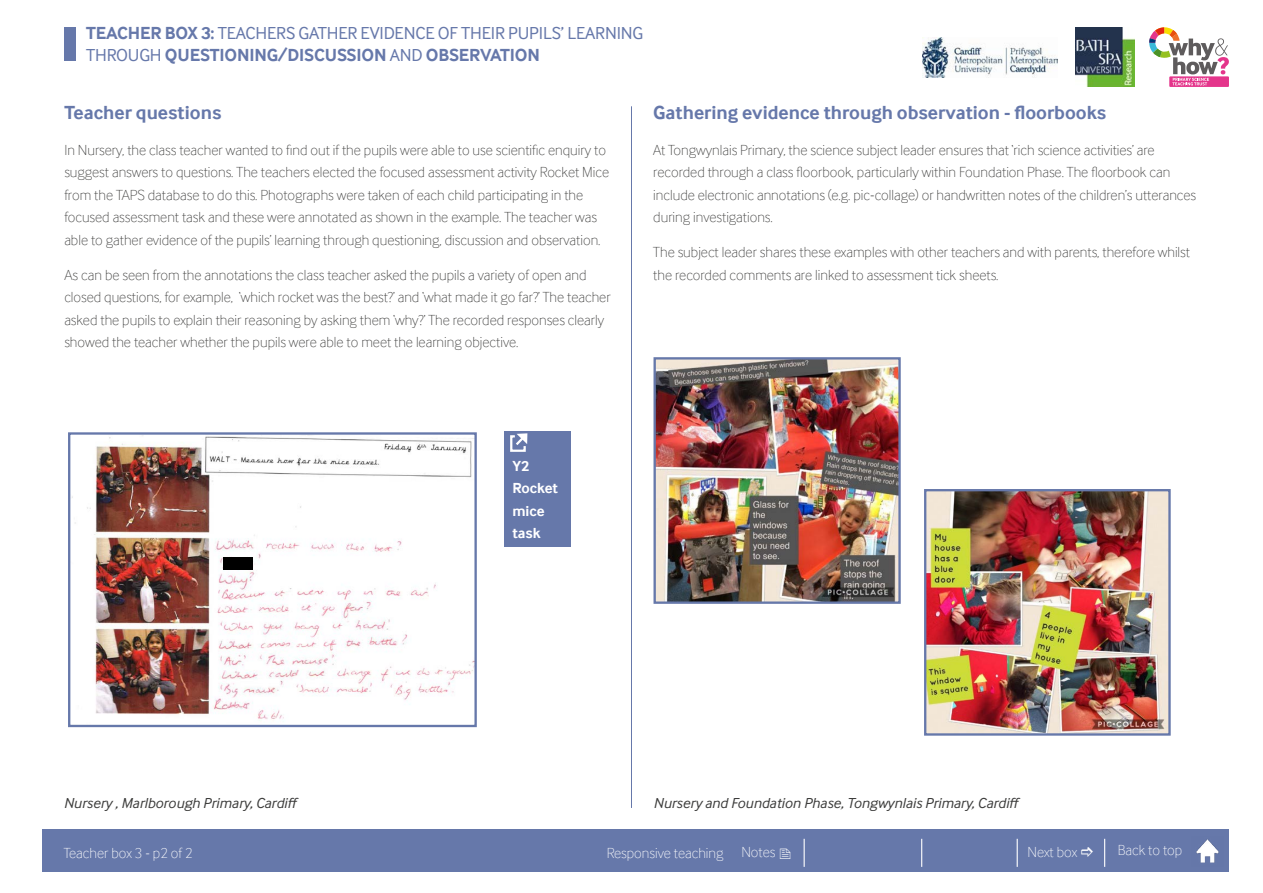
<style>
.page{position:relative;width:1263px;height:893px;background:#fff}
.page>*{position:absolute;margin:0;border:0;box-sizing:border-box;transform-origin:0 0}
.t1{font:700 19.5px "Inter Face";color:#6678aa}
.t2{font:18px/21.6px "Inter Face";letter-spacing:-.01em;color:#6678aa}
.t3{font:100 15px/22.5px "Inter Face";color:#3c3c3b}
.t4{font:italic 15px "Inter Face";color:#3c3c3b}
.t5{font:100 15px "Inter Face";color:#fff}
.t6{font:700 15px/22.5px "Inter Face";color:#fff}
.s1{font-weight:700}
</style>
<div class="page">
<div style="left:43px;top:829px;width:1186px;height:43px;background:#6678aa"></div>
<hr style="left:631px;top:106px;width:1px;height:702px;background:#6678aa">
<svg style="left:1169px;top:76px;width:60px;height:11px"></svg>
<svg style="left:1149px;top:27px;width:80px;height:58px"></svg>
<img style="left:1075px;top:27px;width:59px;height:60px">
<svg style="left:1104px;top:839px;width:1px;height:28px"></svg>
<svg style="left:1017px;top:839px;width:1px;height:28px"></svg>
<svg style="left:921px;top:839px;width:1px;height:28px"></svg>
<svg style="left:804px;top:839px;width:1px;height:28px"></svg>
<img style="left:922px;top:37px;width:136px;height:40px">
<img style="left:1196px;top:839px;width:23px;height:24px">
<img style="left:656px;top:360px;width:242px;height:241px">
<div style="left:653px;top:357px;width:248px;height:247px;border:2px solid #6678aa"></div>
<img style="left:72px;top:435px;width:402px;height:286px">
<div style="left:68px;top:432px;width:409px;height:295px;border:2px solid #6678aa"></div>
<img style="left:927px;top:492px;width:241px;height:241px">
<div style="left:924px;top:489px;width:247px;height:247px;border:2px solid #6678aa"></div>
<div style="left:64px;top:27px;width:11px;height:34px;background:#6678aa"></div>
<div style="left:504px;top:431px;width:67px;height:116px;background:#6678aa"></div>
<svg style="left:510px;top:433px;width:17px;height:19px"></svg>
<div style="left:223px;top:557px;width:30px;height:13px;background:#000"></div>
<p class="t2" style="left:86px;top:22px;width:559px"><span class="s1">TEACHER BOX 3:</span> TEACHERS GATHER EVIDENCE OF THEIR PUPILS’ LEARNING<br>THROUGH <span class="s1">QUESTIONING/DISCUSSION</span> AND <span class="s1">OBSERVATION</span></p>
<h1 class="t1" style="left:64px;top:102px;width:159px">Teacher questions</h1>
<p class="t3" style="left:64px;top:138px;width:546px">In Nursery, the class teacher wanted to find out if the pupils were able to use scientific enquiry to suggest answers to questions. The teachers elected the focused assessment activity Rocket Mice from the TAPS database to do this. Photographs were taken of each child participating in the focused assessment task and these were annotated as shown in the example. The teacher was able to gather evidence of the pupils’ learning through questioning, discussion and observation.</p>
<p class="t3" style="left:64px;top:264px;width:548px">As can be seen from the annotations the class teacher asked the pupils a variety of open and closed questions, for example, ‘which rocket was the best?’ and ‘what made it go far?’ The teacher asked the pupils to explain their reasoning by asking them ‘why?’ The recorded responses clearly showed the teacher whether the pupils were able to meet the learning objective.</p>
<h1 class="t1" style="left:653px;top:102px;width:455px">Gathering evidence through observation - floorbooks</h1>
<p class="t3" style="left:653px;top:138px;width:544px">At Tongwynlais Primary, the science subject leader ensures that ‘rich science activities’ are recorded through a class floorbook, particularly within Foundation Phase. The floorbook can include electronic annotations (e.g. pic-collage) or handwritten notes of the children’s utterances during investigations.</p>
<p class="t3" style="left:653px;top:241px;width:538px">The subject leader shares these examples with other teachers and with parents, therefore whilst the recorded comments are linked to assessment tick sheets.</p>
<p class="t6" style="left:512px;top:455px;width:47px">Y2<br>Rocket mice task</p>
<p class="t4" style="left:64px;top:794px;width:236px">Nursery , Marlborough Primary, Cardiff</p>
<p class="t4" style="left:653px;top:794px;width:369px">Nursery and Foundation Phase, Tongwynlais Primary, Cardiff</p>
<p class="t5" style="left:64px;top:844px;width:130px">Teacher box 3 - p2 of 2</p>
<p class="t5" style="left:607px;top:844px;width:170px">Responsive teaching Notes</p>
<p class="t5" style="left:1118px;top:842px;width:66px">Back to top</p>
<p class="t5" style="left:1027px;top:844px;width:51px">Next box</p>
</div>
